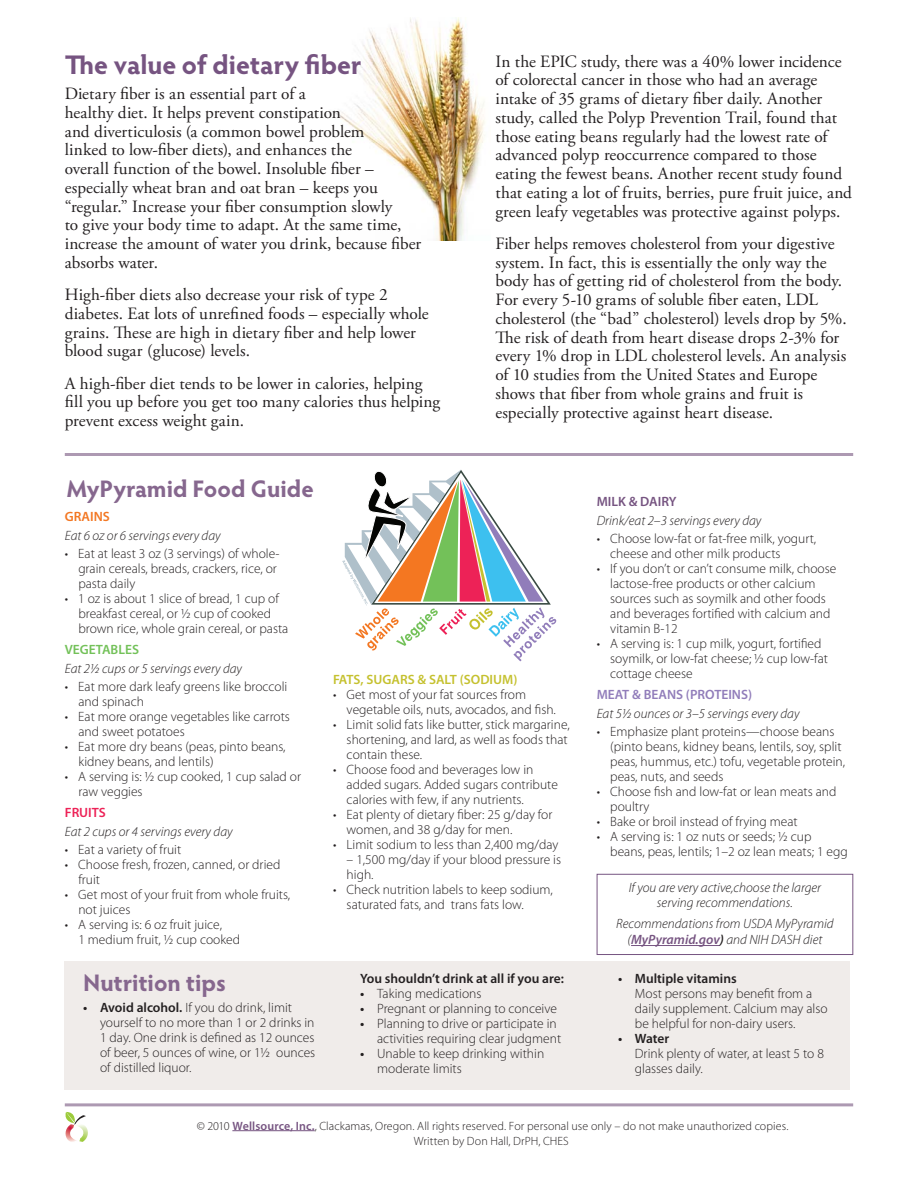
<style>
.page{position:relative;width:918px;height:1188px;background:#fff}
.page>*{position:absolute;margin:0;border:0;box-sizing:border-box;transform-origin:0 0}
.t1{font:700 27px "Hypatia Sans Pro";letter-spacing:-.005em;color:#765481}
.t2{font:700 24px "Hypatia Sans Pro";color:#86678e}
.t3{font:17.25px/18.8px "Adobe Garamond Pro";color:#231f20}
.t4{font:300 13.5px/15px "Myriad Pro";color:#231f20}
.t5{font:italic 300 13.5px/15px "Myriad Pro";color:#231f20;text-align:center}
.t6{font:600 13.5px "Myriad Pro";color:#231f20}
.t7{font:600 13.5px "Myriad Pro";color:#c5c12f}
.t8{font:600 13.5px "Myriad Pro";color:#917dba}
.t9{font:600 13.5px "Myriad Pro";color:#73c159}
.t10{font:600 13.5px "Myriad Pro";color:#765481}
.t11{font:600 13.5px "Myriad Pro";color:#f37722}
.t12{font:600 13.5px "Myriad Pro";color:#ed2257}
.t13{font:300 12px/15px "Myriad Pro";letter-spacing:.005em;color:#231f20;text-align:center}
.s1{font-weight:600}
.s2{font-weight:600;color:#765481}
</style>
<div class="page">
<img style="left:335px;top:18px;width:150px;height:223px">
<hr style="left:232px;top:1130px;width:83px;height:1px;background:#765481">
<hr style="left:65px;top:1103px;width:788px;height:3px;background:#ad99b2">
<svg style="left:342px;top:470px;width:215px;height:192px"></svg>
<div style="left:65px;top:961px;width:785px;height:129px;background:#f0ecea"></div>
<hr style="left:65px;top:453px;width:788px;height:3px;background:#ad99b2">
<svg style="left:65px;top:1112px;width:23px;height:30px"></svg>
<hr style="left:631px;top:945px;width:89px;height:1px;background:#765481">
<div style="left:597px;top:874px;width:256px;height:81px;border:1px solid #765481"></div>
<h1 class="t1" style="left:65px;top:45px;width:298px">The value of dietary fiber</h1>
<p class="t3" style="left:65px;top:85px;width:358px">Dietary fiber is an essential part of a<br>healthy diet. It helps prevent constipation<br>and diverticulosis (a common bowel problem<br>linked to low-fiber diets), and enhances the<br>overall function of the bowel. Insoluble fiber – especially wheat bran and oat bran – keeps you “regular.” Increase your fiber consumption slowly<br>to give your body time to adapt. At the same time, increase the amount of water you drink, because fiber absorbs water.</p>
<p class="t3" style="left:65px;top:286px;width:365px">High-fiber diets also decrease your risk of type 2 diabetes. Eat lots of unrefined foods – especially whole grains. These are high in dietary fiber and help lower blood sugar (glucose) levels.</p>
<p class="t3" style="left:65px;top:374px;width:377px">A high-fiber diet tends to be lower in calories, helping fill you up before you get too many calories thus helping prevent excess weight gain.</p>
<p class="t3" style="left:495px;top:52px;width:358px">In the EPIC study, there was a 40% lower incidence of colorectal cancer in those who had an average intake of 35 grams of dietary fiber daily. Another study, called the Polyp Prevention Trail, found that those eating beans regularly had the lowest rate of advanced polyp reoccurrence compared to those eating the fewest beans. Another recent study found that eating a lot of fruits, berries, pure fruit juice, and green leafy vegetables was protective against polyps.</p>
<p class="t3" style="left:495px;top:235px;width:353px">Fiber helps removes cholesterol from your digestive system. In fact, this is essentially the only way the body has of getting rid of cholesterol from the body.<br>For every 5-10 grams of soluble fiber eaten, LDL cholesterol (the “bad” cholesterol) levels drop by 5%.<br>The risk of death from heart disease drops 2-3% for every 1% drop in LDL cholesterol levels. An analysis of 10 studies from the United States and Europe shows that fiber from whole grains and fruit is especially protective against heart disease.</p>
<h2 class="t2" style="left:67px;top:472px;width:249px">MyPyramid Food Guide</h2>
<p class="t11" style="left:65px;top:508px;width:47px">GRAINS</p>
<p class="t5" style="left:65px;top:528px;width:157px">Eat 6 oz or 6 servings every day</p>
<p class="t4" style="left:78px;top:546px;width:203px;text-indent:-14px">• Eat at least 3 oz (3 servings) of whole&shy;grain cereals, breads, crackers, rice, or pasta daily</p>
<p class="t4" style="left:78px;top:591px;width:212px;text-indent:-14px">• 1 oz is about 1 slice of bread, 1 cup of breakfast cereal, or ½ cup of cooked brown rice, whole grain cereal, or pasta</p>
<p class="t9" style="left:65px;top:641px;width:76px">VEGETABLES</p>
<p class="t5" style="left:65px;top:661px;width:179px">Eat 2½ cups or 5 servings every day</p>
<p class="t4" style="left:78px;top:679px;width:211px;text-indent:-14px">• Eat more dark leafy greens like broccoli and spinach</p>
<p class="t4" style="left:78px;top:709px;width:213px;text-indent:-14px">• Eat more orange vegetables like carrots and sweet potatoes</p>
<p class="t4" style="left:78px;top:739px;width:209px;text-indent:-14px">• Eat more dry beans (peas, pinto beans, kidney beans, and lentils)</p>
<p class="t4" style="left:78px;top:769px;width:224px;text-indent:-14px">• A serving is: ½ cup cooked, 1 cup salad or raw veggies</p>
<p class="t12" style="left:65px;top:804px;width:43px">FRUITS</p>
<p class="t5" style="left:65px;top:823px;width:169px">Eat 2 cups or 4 servings every day</p>
<p class="t4" style="left:65px;top:842px;width:118px">• Eat a variety of fruit</p>
<p class="t4" style="left:78px;top:857px;width:204px;text-indent:-14px">• Choose fresh, frozen, canned, or dried fruit</p>
<p class="t4" style="left:78px;top:887px;width:213px;text-indent:-14px">• Get most of your fruit from whole fruits, not juices</p>
<p class="t4" style="left:78px;top:917px;width:163px;text-indent:-14px">• A serving is: 6 oz fruit juice,<br>1 medium fruit, ½ cup cooked</p>
<h2 class="t2" style="left:83px;top:965px;width:144px">Nutrition tips</h2>
<p class="t4" style="left:100px;top:1000px;width:217px;text-indent:-17px"><span class="s1">• Avoid alcohol.</span> If you do drink, limit yourself to no more than 1 or 2 drinks in 1 day. One drink is defined as 12 ounces of beer, 5 ounces of wine, or 1½ ounces of distilled liquor.</p>
<p class="t7" style="left:333px;top:671px;width:186px">FATS, SUGARS &amp; SALT (SODIUM)</p>
<p class="t4" style="left:347px;top:687px;width:211px;text-indent:-14px">• Get most of your fat sources from vegetable oils, nuts, avocados, and fish.</p>
<p class="t4" style="left:347px;top:717px;width:225px;text-indent:-14px">• Limit solid fats like butter, stick margarine, shortening, and lard, as well as foods that contain these.</p>
<p class="t4" style="left:347px;top:762px;width:213px;text-indent:-14px">• Choose food and beverages low in added sugars. Added sugars contribute calories with few, if any nutrients.</p>
<p class="t4" style="left:347px;top:807px;width:207px;text-indent:-14px">• Eat plenty of dietary fiber: 25 g/day for women, and 38 g/day for men.</p>
<p class="t4" style="left:333px;top:837px;width:227px">• Limit sodium to less than 2,400 mg/day</p>
<p class="t4" style="left:347px;top:852px;width:216px">– 1,500 mg/day if your blood pressure is high.</p>
<p class="t4" style="left:347px;top:882px;width:208px;text-indent:-14px">• Check nutrition labels to keep sodium, saturated fats, and trans fats low.</p>
<p class="t6" style="left:360px;top:970px;width:205px">You shouldn’t drink at all if you are:</p>
<p class="t4" style="left:360px;top:986px;width:123px"><span class="s1">•</span> Taking medications</p>
<p class="t4" style="left:360px;top:1001px;width:198px"><span class="s1">•</span> Pregnant or planning to conceive</p>
<p class="t4" style="left:377px;top:1016px;width:186px;text-indent:-17px"><span class="s1">•</span> Planning to drive or participate in activities requiring clear judgment</p>
<p class="t4" style="left:377px;top:1046px;width:169px;text-indent:-17px"><span class="s1">•</span> Unable to keep drinking within moderate limits</p>
<p class="t10" style="left:597px;top:493px;width:81px">MILK &amp; DAIRY</p>
<p class="t5" style="left:597px;top:513px;width:166px">Drink/eat 2–3 servings every day</p>
<p class="t4" style="left:610px;top:531px;width:208px;text-indent:-14px">• Choose low-fat or fat-free milk, yogurt, cheese and other milk products</p>
<p class="t4" style="left:610px;top:561px;width:228px;text-indent:-14px">• If you don’t or can’t consume milk, choose lactose-free products or other calcium sources such as soymilk and other foods and beverages fortified with calcium and vitamin B-12</p>
<p class="t4" style="left:610px;top:636px;width:219px;text-indent:-14px">• A serving is: 1 cup milk, yogurt, fortified soymilk, or low-fat cheese; ½ cup low-fat cottage cheese</p>
<p class="t8" style="left:597px;top:686px;width:157px">MEAT &amp; BEANS (PROTEINS)</p>
<p class="t5" style="left:597px;top:705px;width:204px">Eat 5½ ounces or 3–5 servings every day</p>
<p class="t4" style="left:610px;top:724px;width:236px;text-indent:-14px">• Emphasize plant proteins—choose beans (pinto beans, kidney beans, lentils, soy, split peas, hummus, etc.) tofu, vegetable protein, peas, nuts, and seeds</p>
<p class="t4" style="left:610px;top:784px;width:228px;text-indent:-14px">• Choose fish and low-fat or lean meats and poultry</p>
<p class="t4" style="left:597px;top:814px;width:203px">• Bake or broil instead of frying meat</p>
<p class="t4" style="left:610px;top:829px;width:239px;text-indent:-14px">• A serving is: 1 oz nuts or seeds; ½ cup beans, peas, lentils; 1–2 oz lean meats; 1 egg</p>
<p class="t5" style="left:629px;top:879px;width:194px">If you are very active,choose the larger serving recommendations.</p>
<p class="t5" style="left:616px;top:915px;width:219px;line-height:16.2px">Recommendations from USDA MyPyramid (<span class="s2">MyPyramid.gov</span><span class="s1">)</span> and NIH DASH diet</p>
<p class="t6" style="left:618px;top:970px;width:120px">• Multiple vitamins</p>
<p class="t4" style="left:635px;top:986px;width:194px">Most persons may benefit from a daily supplement. Calcium may also be helpful for non-dairy users.</p>
<p class="t6" style="left:618px;top:1030px;width:53px">• Water</p>
<p class="t4" style="left:635px;top:1046px;width:191px">Drink plenty of water, at least 5 to 8 glasses daily.</p>
<p class="t13" style="left:197px;top:1118px;width:593px">© 2010 <span class="s2">Wellsource, Inc.</span>, Clackamas, Oregon. All rights reserved. For personal use only – do not make unauthorized copies.<br>Written by Don Hall, DrPH, CHES</p>
</div>
